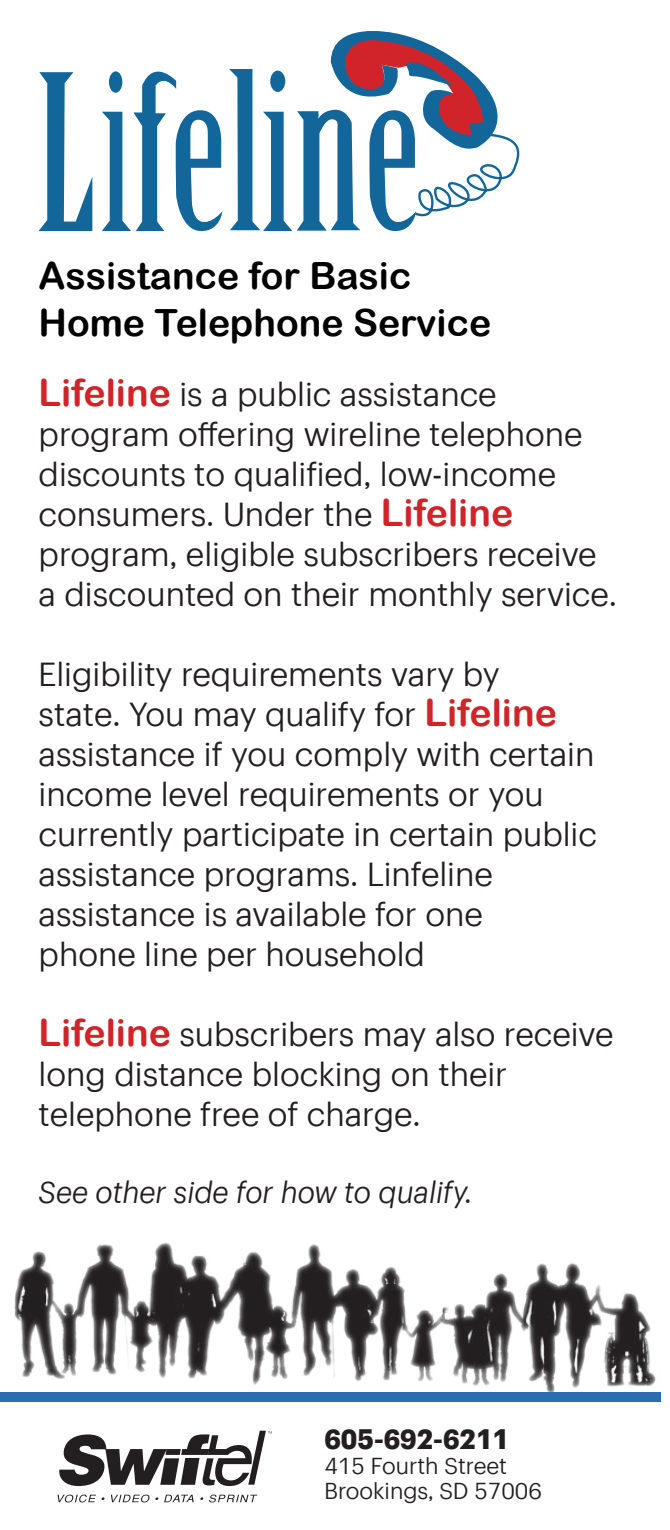
<style>
.page{position:relative;width:670px;height:1530px;background:#fff}
.page>*{position:absolute;margin:0;border:0;box-sizing:border-box;transform-origin:0 0}
.t1{font:37.5px "Arial Rounded MT Bold";color:#000}
.t2{font:32.5px/40px "Sprint Sans Ofc";color:#231f20}
.t3{font:italic 30px "Sprint Sans Ofc";color:#231f20;scale:.96 1}
.t4{font:700 27.5px "Sprint Sans Ofc";color:#231f20}
.t5{font:22.5px "Sprint Sans Ofc";color:#231f20}
.s1{font-family:"Arial Rounded MT Bold";font-size:37.5px;color:#d1232a}
</style>
<div class="page">
<img style="left:14px;top:1242px;width:647px;height:155px">
<svg style="left:59px;top:1431px;width:213px;height:55px"></svg>
<svg style="left:58px;top:1495px;width:47px;height:7px"></svg>
<svg style="left:111px;top:1495px;width:47px;height:7px"></svg>
<svg style="left:164px;top:1495px;width:30px;height:7px"></svg>
<svg style="left:209px;top:1495px;width:48px;height:7px"></svg>
<div style="left:0;top:1392px;width:660px;height:10px;background:#2b6db0"></div>
<svg style="left:39px;top:72px;width:53px;height:159px"></svg>
<svg style="left:102px;top:71px;width:120px;height:160px"></svg>
<svg style="left:229px;top:31px;width:291px;height:200px"></svg>
<p class="t1" style="left:39px;top:253px;width:374px">Assistance for Basic</p>
<p class="t1" style="left:39px;top:301px;width:454px">Home Telephone Service</p>
<p class="t2" style="left:39px;top:371px;width:459px"><span class="s1">Lifeline</span> is a public assistance</p>
<p class="t2" style="left:39px;top:411px;width:545px">program offering wireline telephone discounts to qualified, low-income consumers. Under the <span class="s1">Lifeline</span></p>
<p class="t2" style="left:39px;top:531px;width:559px">program, eligible subscribers receive</p>
<p class="t2" style="left:39px;top:571px;width:580px">a discounted on their monthly service.</p>
<p class="t2" style="left:39px;top:651px;width:463px">Eligibility requirements vary by</p>
<p class="t2" style="left:39px;top:691px;width:520px">state. You may qualify for <span class="s1">Lifeline</span></p>
<p class="t2" style="left:39px;top:731px;width:557px">assistance if you comply with certain income level requirements or you</p>
<p class="t2" style="left:39px;top:811px;width:560px">currently participate in certain public</p>
<p class="t2" style="left:39px;top:851px;width:456px">assistance programs. Linfeline</p>
<p class="t2" style="left:39px;top:891px;width:446px">assistance is available for one</p>
<p class="t2" style="left:39px;top:931px;width:388px">phone line per household</p>
<p class="t2" style="left:39px;top:1011px;width:576px"><span class="s1">Lifeline</span> subscribers may also receive long distance blocking on their</p>
<p class="t2" style="left:39px;top:1091px;width:384px">telephone free of charge.</p>
<p class="t3" style="left:39px;top:1170px;width:453px">See other side for how to qualify.</p>
<p class="t4" style="left:324px;top:1418px;width:186px">605-692-6211</p>
<p class="t5" style="left:324px;top:1449px;width:184px">415 Fourth Street</p>
<p class="t5" style="left:324px;top:1474px;width:219px">Brookings, SD 57006</p>
</div>
